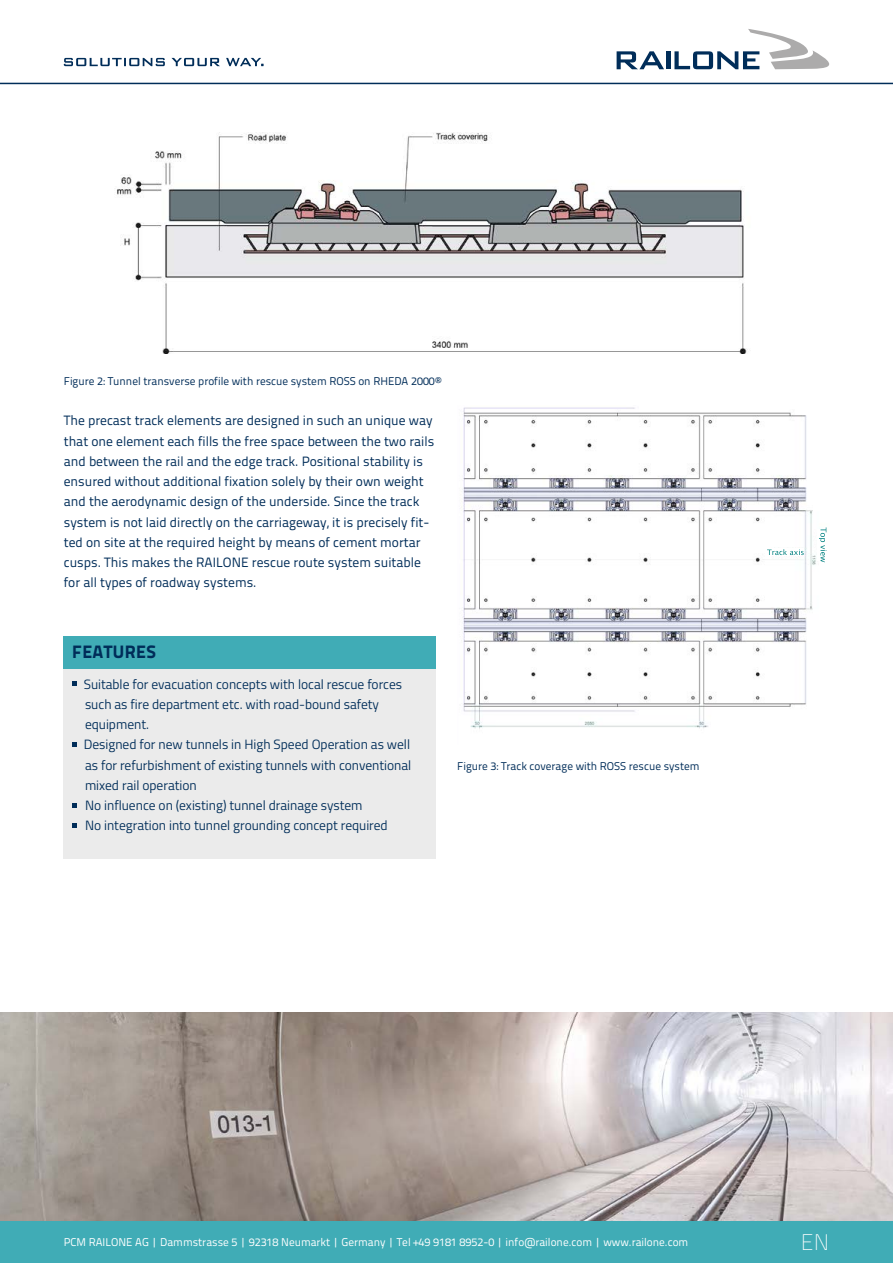
<style>
.page{position:relative;width:893px;height:1263px;background:#fff}
.page>*{position:absolute;margin:0;border:0;box-sizing:border-box;transform-origin:0 0}
.t1{font:100 22.5px "Titillium Text 22 L";color:#fff}
.t2{font:800 18px "Titillium Text 22 L";letter-spacing:.02em;color:#002d59}
.t3{font:13.5px/20.2px "Titillium Text 22 L";color:#002d59}
.t4{font:13.5px/20.2px "Titillium Text";color:#002d59}
.t5{font:11.25px "Titillium Text 22 L";color:#002d59}
.t6{font:11.25px "Titillium Text 22 L";color:#fff}
</style>
<div class="page">
<svg style="left:617px;top:51px;width:47px;height:18px"></svg>
<hr style="left:666px;top:51px;width:4px;height:18px;background:#002d59">
<svg style="left:674px;top:29px;width:155px;height:40px"></svg>
<svg style="left:64px;top:58px;width:200px;height:8px"></svg>
<div style="left:0;top:1220px;width:893px;height:43px;background:#40acb6"></div>
<div style="left:64px;top:661px;width:372px;height:198px;background:#ebebeb"></div>
<svg style="left:72px;top:681px;width:5px;height:5px"></svg>
<svg style="left:72px;top:742px;width:5px;height:5px"></svg>
<svg style="left:72px;top:803px;width:5px;height:5px"></svg>
<svg style="left:72px;top:823px;width:5px;height:5px"></svg>
<img style="left:461px;top:407px;width:366px;height:322px">
<hr style="left:0;top:83px;width:893px;height:1px;background:#002d59">
<div style="left:817px;top:529px;width:9px;height:31px;background:#fff"></div>
<div style="left:771px;top:549px;width:33px;height:7px;background:#fff"></div>
<svg style="left:767px;top:549px;width:37px;height:6px"></svg>
<svg style="left:819px;top:527px;width:7px;height:35px"></svg>
<img style="left:117px;top:132px;width:631px;height:222px">
<img style="left:0;top:1013px;width:893px;height:207px">
<div style="left:64px;top:636px;width:372px;height:32px;background:#40acb6"></div>
<p class="t5" style="left:64px;top:372px;width:379px">Figure 2: Tunnel transverse profile with rescue system ROSS on RHEDA 2000®</p>
<p class="t3" style="left:64px;top:410px;width:372px">The precast track elements are designed in such an unique way that one element each fills the free space between the two rails and between the rail and the edge track. Positional stability is ensured without additional fixation solely by their own weight and the aerodynamic design of the underside. Since the track system is not laid directly on the carriageway, it is precisely fit&shy;ted on site at the required height by means of cement mortar cusps. This makes the RAILONE rescue route system suitable for all types of roadway systems.</p>
<h2 class="t2" style="left:72px;top:637px;width:85px">FEATURES</h2>
<p class="t4" style="left:84px;top:673px;width:329px">Suitable for evacuation concepts with local rescue forces such as fire department etc. with road-bound safety equipment.<br>Designed for new tunnels in High Speed Operation as well as for refurbishment of existing tunnels with conventional mixed rail operation<br>No influence on (existing) tunnel drainage system<br>No integration into tunnel grounding concept required</p>
<p class="t5" style="left:457px;top:757px;width:244px">Figure 3: Track coverage with ROSS rescue system</p>
<p class="t6" style="left:64px;top:1234px;width:626px">PCM RAILONE AG | Dammstrasse 5 | 92318 Neumarkt | Germany | Tel +49 9181 8952-0 | info@railone.com | www.railone.com</p>
<h1 class="t1" style="left:801px;top:1226px;width:30px">EN</h1>
</div>
